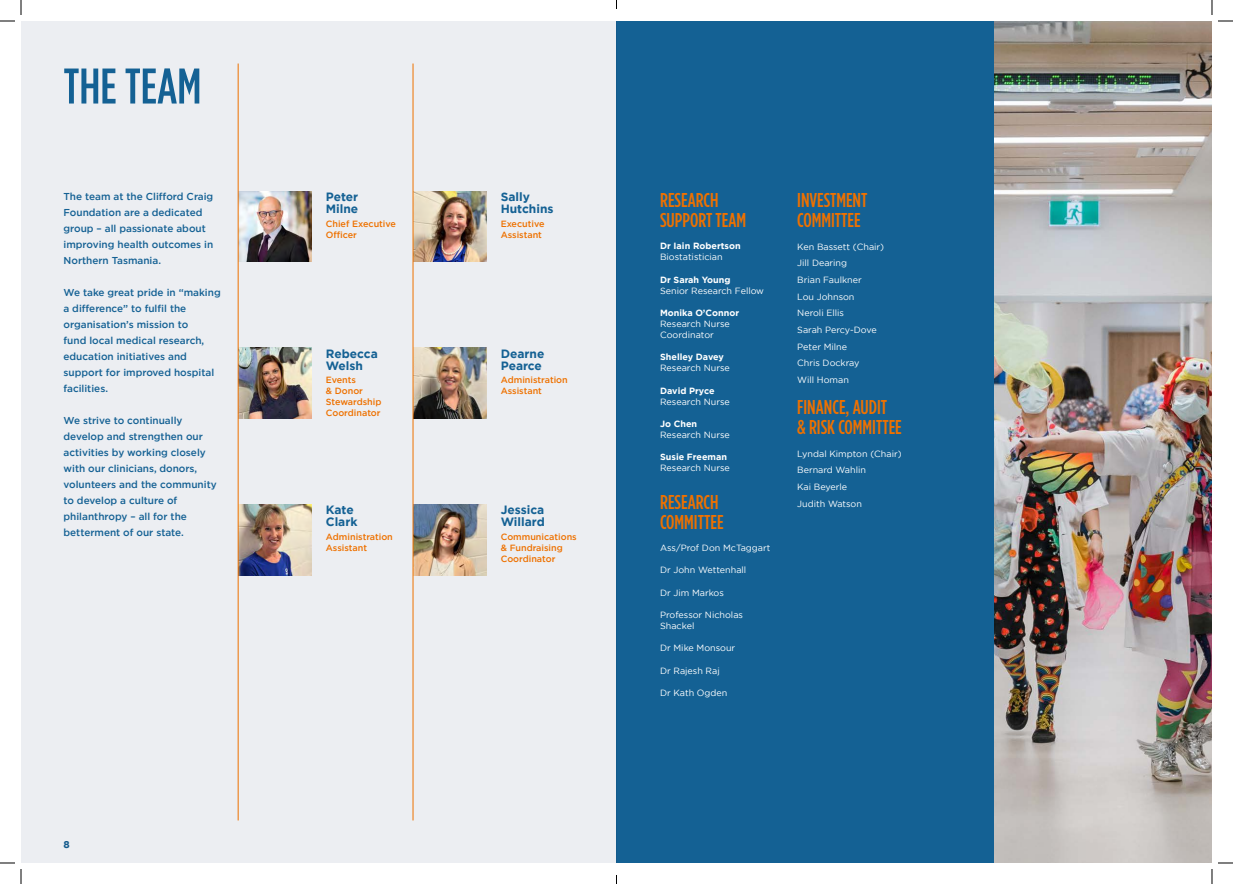
<style>
.page{position:relative;width:1233px;height:884px;background:#fff}
.page>*{position:absolute;margin:0;border:0;box-sizing:border-box;transform-origin:0 0}
.t1{font:500 50px "Gotham Condensed";color:#146194}
.H6_Orange{font:500 20px/20px "Gotham Condensed";color:#ee7100}
.The_Board_Name{font:700 12px/12px "Gotham";color:#146194}
.Hightlight_Blue{font:500 10px/16px "Gotham";color:#146194}
.t2{font:700 10px "Gotham";color:#146194}
.H6_Orange-2{font:9px/11px "Gotham";color:#fff}
.The_board_Title{font:500 9px/11px "Gotham";color:#ee7100}
.H6_Orange-3{font:700 9px/11px "Gotham";color:#fff}
.s1{font-weight:400}
.s2{font-weight:700}
</style>
<div class="page">
<div style="left:21px;top:21px;width:595px;height:842px;background:#eceef2"></div>
<div style="left:616px;top:21px;width:378px;height:842px;background:#146194"></div>
<img style="left:239px;top:191px;width:73px;height:71px">
<img style="left:239px;top:505px;width:73px;height:71px">
<img style="left:414px;top:348px;width:72px;height:71px">
<img style="left:414px;top:191px;width:72px;height:71px">
<img style="left:414px;top:505px;width:72px;height:71px">
<img style="left:239px;top:348px;width:73px;height:71px">
<hr style="left:238px;top:64px;width:1px;height:756px;background:#ee7100">
<hr style="left:413px;top:64px;width:1px;height:756px;background:#ee7100">
<img style="left:994px;top:21px;width:218px;height:842px">
<svg style="left:1218px;top:20px;width:15px;height:2px"></svg>
<svg style="left:1218px;top:862px;width:15px;height:2px"></svg>
<svg style="left:0;top:0;width:22px;height:22px"></svg>
<svg style="left:0;top:862px;width:22px;height:22px"></svg>
<svg style="left:1211px;top:0;width:1px;height:15px"></svg>
<svg style="left:1211px;top:869px;width:1px;height:15px"></svg>
<h3 class="t1" style="left:64px;top:57px;width:139px">THE TEAM</h3>
<p class="Hightlight_Blue" style="left:64px;top:188px;width:151px">The team at the Clifford Craig<br>Foundation are a dedicated group – all passionate about improving health outcomes in<br>Northern Tasmania.</p>
<p class="Hightlight_Blue" style="left:64px;top:284px;width:159px">We take great pride in “making a difference” to fulfil the organisation’s mission to<br>fund local medical research, education initiatives and support for improved hospital facilities.</p>
<p class="Hightlight_Blue" style="left:64px;top:412px;width:155px">We strive to continually develop and strengthen our activities by working closely with our clinicians, donors, volunteers and the community to develop a culture of philanthropy – all for the betterment of our state.</p>
<p class="t2" style="left:64px;top:838px;width:8px">8</p>
<p class="The_Board_Name" style="left:326px;top:191px;width:34px">Peter<br>Milne</p>
<p class="The_board_Title" style="left:326px;top:218px;width:72px">Chief Executive<br>Officer</p>
<p class="The_Board_Name" style="left:326px;top:347px;width:53px">Rebecca<br>Welsh</p>
<p class="The_board_Title" style="left:326px;top:375px;width:57px">Events<br>&amp; Donor<br>Stewardship<br>Coordinator</p>
<p class="The_Board_Name" style="left:326px;top:504px;width:33px">Kate<br>Clark</p>
<p class="The_board_Title" style="left:326px;top:531px;width:69px">Administration<br>Assistant</p>
<p class="The_Board_Name" style="left:501px;top:191px;width:54px">Sally<br>Hutchins</p>
<p class="The_board_Title" style="left:501px;top:218px;width:45px">Executive<br>Assistant</p>
<p class="The_Board_Name" style="left:501px;top:347px;width:45px">Dearne<br>Pearce</p>
<p class="The_board_Title" style="left:501px;top:375px;width:69px">Administration<br>Assistant</p>
<p class="The_Board_Name" style="left:501px;top:504px;width:46px">Jessica<br>Willard</p>
<p class="The_board_Title" style="left:501px;top:531px;width:78px">Communications &amp; Fundraising<br>Coordinator</p>
<p class="H6_Orange" style="left:660px;top:190px;width:88px">RESEARCH<br>SUPPORT TEAM</p>
<p class="H6_Orange-3" style="left:660px;top:241px;width:82px">Dr Iain Robertson<br><span class="s1">Biostatistician</span></p>
<p class="H6_Orange-2" style="left:660px;top:274px;width:105px"><span class="s2">Dr Sarah Young<br></span>Senior Research Fellow</p>
<p class="H6_Orange-2" style="left:660px;top:307px;width:80px"><span class="s2">Monika O’Connor<br></span>Research Nurse<br>Coordinator</p>
<p class="H6_Orange-2" style="left:660px;top:352px;width:71px"><span class="s2">Shelley Davey<br></span>Research Nurse</p>
<p class="H6_Orange-2" style="left:660px;top:385px;width:71px"><span class="s2">David Pryce<br></span>Research Nurse</p>
<p class="H6_Orange-2" style="left:660px;top:418px;width:71px"><span class="s2">Jo Chen<br></span>Research Nurse</p>
<p class="H6_Orange-2" style="left:660px;top:452px;width:71px"><span class="s2">Susie Freeman<br></span>Research Nurse</p>
<p class="H6_Orange" style="left:660px;top:491px;width:65px">RESEARCH<br>COMMITTEE</p>
<p class="H6_Orange-2" style="left:660px;top:542px;width:112px">Ass/Prof Don McTaggart</p>
<p class="H6_Orange-2" style="left:660px;top:564px;width:88px">Dr John Wettenhall</p>
<p class="H6_Orange-2" style="left:660px;top:587px;width:65px">Dr Jim Markos</p>
<p class="H6_Orange-2" style="left:660px;top:609px;width:84px">Professor Nicholas<br>Shackel</p>
<p class="H6_Orange-2" style="left:660px;top:642px;width:77px">Dr Mike Monsour</p>
<p class="H6_Orange-2" style="left:660px;top:665px;width:61px">Dr Rajesh Raj</p>
<p class="H6_Orange-2" style="left:660px;top:687px;width:69px">Dr Kath Ogden</p>
<p class="H6_Orange" style="left:797px;top:190px;width:72px">INVESTMENT<br>COMMITTEE</p>
<p class="H6_Orange-2" style="left:797px;top:241px;width:88px">Ken Bassett (Chair)</p>
<p class="H6_Orange-2" style="left:797px;top:257px;width:51px">Jill Dearing</p>
<p class="H6_Orange-2" style="left:797px;top:274px;width:66px">Brian Faulkner</p>
<p class="H6_Orange-2" style="left:797px;top:291px;width:59px">Lou Johnson</p>
<p class="H6_Orange-2" style="left:797px;top:307px;width:48px">Neroli Ellis</p>
<p class="H6_Orange-2" style="left:797px;top:324px;width:81px">Sarah Percy-Dove</p>
<p class="H6_Orange-2" style="left:797px;top:341px;width:51px">Peter Milne</p>
<p class="H6_Orange-2" style="left:797px;top:357px;width:64px">Chris Dockray</p>
<p class="H6_Orange-2" style="left:797px;top:374px;width:53px">Will Homan</p>
<p class="H6_Orange" style="left:797px;top:397px;width:106px">FINANCE, AUDIT<br>&amp; RISK COMMITTEE</p>
<p class="H6_Orange-2" style="left:797px;top:448px;width:106px">Lyndal Kimpton (Chair)</p>
<p class="H6_Orange-2" style="left:797px;top:464px;width:70px">Bernard Wahlin</p>
<p class="H6_Orange-2" style="left:797px;top:481px;width:51px">Kai Beyerle</p>
<p class="H6_Orange-2" style="left:797px;top:498px;width:66px">Judith Watson</p>
</div>
